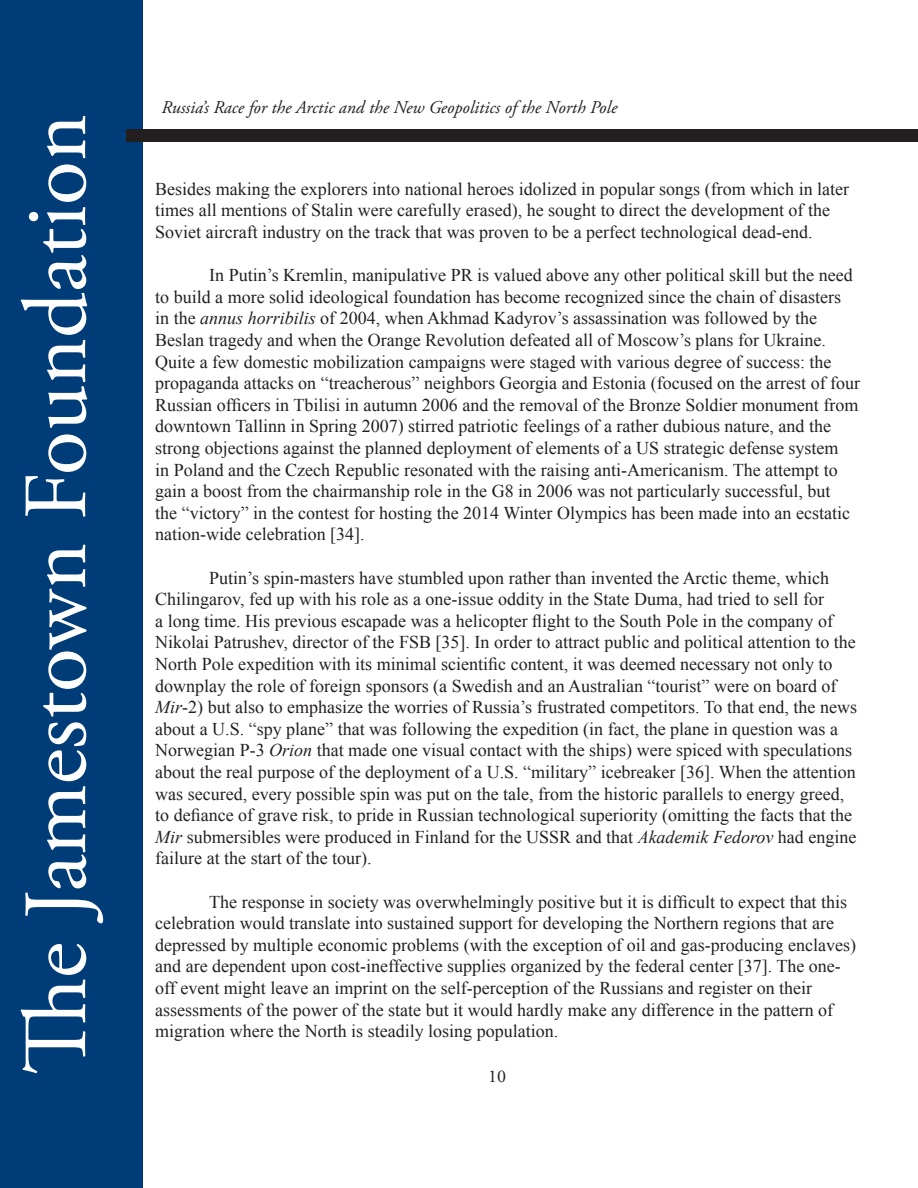
<style>
.page{position:relative;width:918px;height:1188px;background:#fff}
.page>*{position:absolute;margin:0;border:0;box-sizing:border-box;transform-origin:0 0}
.t1{font:90px "Adobe Garamond Pro";color:#fff}
.t2{font:18px/21.6px "Times New Roman";color:#231f20}
.t3{font:italic 18px "Adobe Garamond Pro";color:#231f20}
.t4{font:18px "Adobe Garamond Pro";color:#231f20}
.s1{font-style:italic}
</style>
<div class="page">
<div style="left:0;top:0;width:142px;height:1188px;background:#003d78"></div>
<div style="left:126px;top:129px;width:792px;height:13px;background:#231f20"></div>
<h1 class="t1" style="left:3px;top:1074px;width:961px;rotate:-90deg">The Jamestown Foundation</h1>
<p class="t3" style="left:162px;top:97px;width:457px">Russia’s Race for the Arctic and the New Geopolitics of the North Pole</p>
<p class="t2" style="left:155px;top:178px;width:695px">Besides making the explorers into national heroes idolized in popular songs (from which in later times all mentions of Stalin were carefully erased), he sought to direct the development of the<br>Soviet aircraft industry on the track that was proven to be a perfect technological dead-end.</p>
<p class="t2" style="left:155px;top:264px;width:706px;text-indent:54px">In Putin’s Kremlin, manipulative PR is valued above any other political skill but the need to build a more solid ideological foundation has become recognized since the chain of disasters<br>in the <span class="s1">annus horribilis</span> of 2004, when Akhmad Kadyrov’s assassination was followed by the Beslan tragedy and when the Orange Revolution defeated all of Moscow’s plans for Ukraine.<br>Quite a few domestic mobilization campaigns were staged with various degree of success: the propaganda attacks on “treacherous” neighbors Georgia and Estonia (focused on the arrest of four Russian officers in Tbilisi in autumn 2006 and the removal of the Bronze Soldier monument from downtown Tallinn in Spring 2007) stirred patriotic feelings of a rather dubious nature, and the strong objections against the planned deployment of elements of a US strategic defense system<br>in Poland and the Czech Republic resonated with the raising anti-Americanism. The attempt to gain a boost from the chairmanship role in the G8 in 2006 was not particularly successful, but<br>the “victory” in the contest for hosting the 2014 Winter Olympics has been made into an ecstatic nation-wide celebration [34].</p>
<p class="t2" style="left:155px;top:566px;width:703px;text-indent:54px">Putin’s spin-masters have stumbled upon rather than invented the Arctic theme, which Chilingarov, fed up with his role as a one-issue oddity in the State Duma, had tried to sell for<br>a long time. His previous escapade was a helicopter flight to the South Pole in the company of Nikolai Patrushev, director of the FSB [35]. In order to attract public and political attention to the North Pole expedition with its minimal scientific content, it was deemed necessary not only to downplay the role of foreign sponsors (a Swedish and an Australian “tourist” were on board of <span class="s1">Mir</span>-2) but also to emphasize the worries of Russia’s frustrated competitors. To that end, the news about a U.S. “spy plane” that was following the expedition (in fact, the plane in question was a Norwegian P-3 <span class="s1">Orion</span> that made one visual contact with the ships) were spiced with speculations about the real purpose of the deployment of a U.S. “military” icebreaker [36]. When the attention was secured, every possible spin was put on the tale, from the historic parallels to energy greed, to defiance of grave risk, to pride in Russian technological superiority (omitting the facts that the <span class="s1">Mir</span> submersibles were produced in Finland for the USSR and that <span class="s1">Akademik Fedorov</span> had engine failure at the start of the tour).</p>
<p class="t2" style="left:155px;top:890px;width:702px;text-indent:54px">The response in society was overwhelmingly positive but it is difficult to expect that this celebration would translate into sustained support for developing the Northern regions that are depressed by multiple economic problems (with the exception of oil and gas-producing enclaves) and are dependent upon cost-ineffective supplies organized by the federal center [37]. The one&shy;off event might leave an imprint on the self-perception of the Russians and register on their assessments of the power of the state but it would hardly make any difference in the pattern of migration where the North is steadily losing population.</p>
<p class="t4" style="left:488px;top:1065px;width:19px">10</p>
</div>
